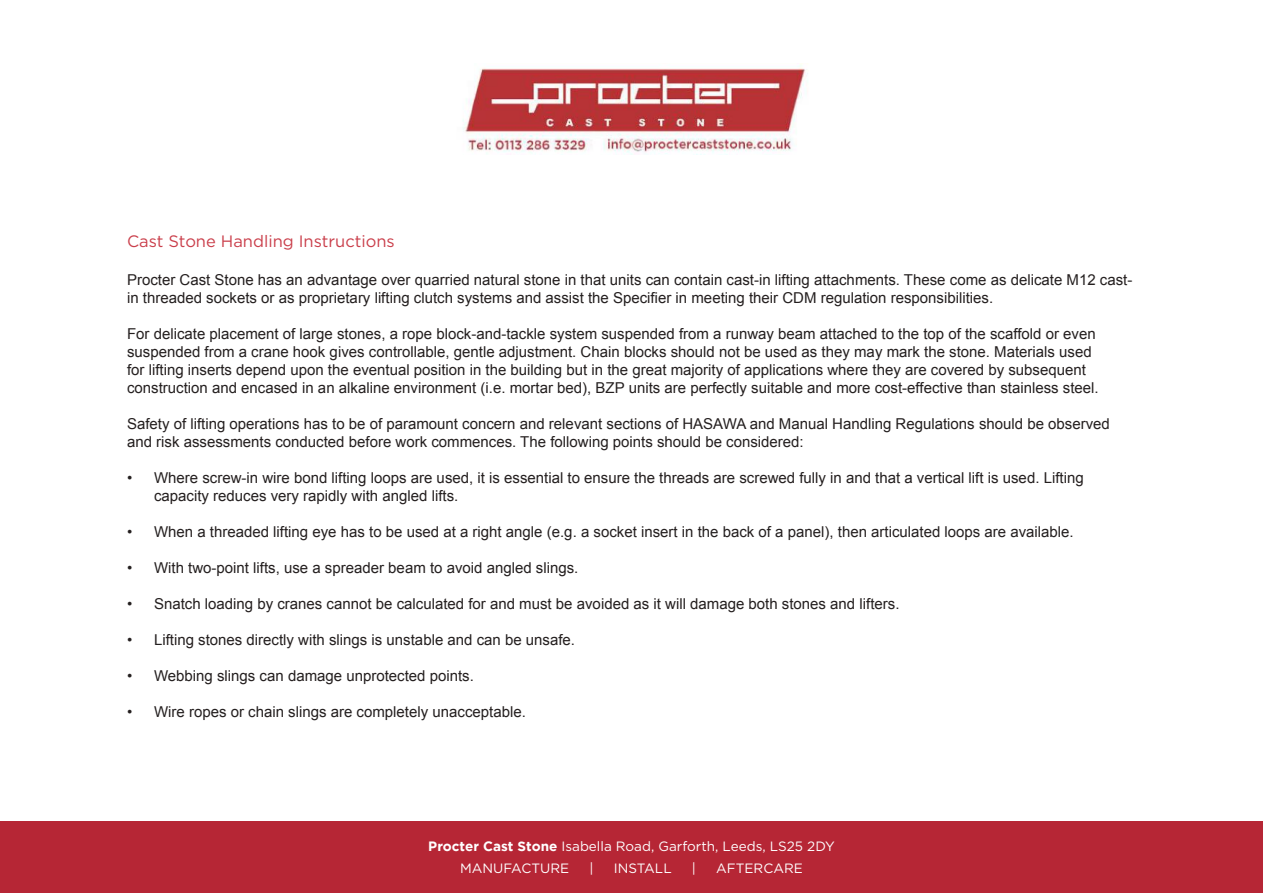
<style>
.page{position:relative;width:1263px;height:893px;background:#fff}
.page>*{position:absolute;margin:0;border:0;box-sizing:border-box;transform-origin:0 0}
.t1{font:16.5px "Gotham";color:#ca3f4b}
.t2{font:15px/18px "Arial";color:#241f1f}
.t3{font:13.5px/22.4px "Gotham";color:#fff}
.s1{font-weight:700}
</style>
<div class="page">
<div style="left:0;top:822px;width:1263px;height:71px;background:#b62635"></div>
<img style="left:462px;top:66px;width:346px;height:88px">
<p class="t1" style="left:127px;top:232px;width:269px">Cast Stone Handling Instructions</p>
<p class="t2" style="left:127px;top:271px;width:1007px">Procter Cast Stone has an advantage over quarried natural stone in that units can contain cast-in lifting attachments. These come as delicate M12 cast&shy;in threaded sockets or as proprietary lifting clutch systems and assist the Specifier in meeting their CDM regulation responsibilities.</p>
<p class="t2" style="left:127px;top:325px;width:973px">For delicate placement of large stones, a rope block-and-tackle system suspended from a runway beam attached to the top of the scaffold or even suspended from a crane hook gives controllable, gentle adjustment. Chain blocks should not be used as they may mark the stone. Materials used for lifting inserts depend upon the eventual position in the building but in the great majority of applications where they are covered by subsequent construction and encased in an alkaline environment (i.e. mortar bed), BZP units are perfectly suitable and more cost-effective than stainless steel.</p>
<p class="t2" style="left:127px;top:415px;width:984px">Safety of lifting operations has to be of paramount concern and relevant sections of HASAWA and Manual Handling Regulations should be observed and risk assessments conducted before work commences. The following points should be considered:</p>
<p class="t2" style="left:154px;top:469px;width:931px;text-indent:-27px">• Where screw-in wire bond lifting loops are used, it is essential to ensure the threads are screwed fully in and that a vertical lift is used. Lifting capacity reduces very rapidly with angled lifts.</p>
<p class="t2" style="left:127px;top:523px;width:948px">• When a threaded lifting eye has to be used at a right angle (e.g. a socket insert in the back of a panel), then articulated loops are available.</p>
<p class="t2" style="left:127px;top:559px;width:453px">• With two-point lifts, use a spreader beam to avoid angled slings.</p>
<p class="t2" style="left:127px;top:595px;width:774px">• Snatch loading by cranes cannot be calculated for and must be avoided as it will damage both stones and lifters.</p>
<p class="t2" style="left:127px;top:631px;width:450px">• Lifting stones directly with slings is unstable and can be unsafe.</p>
<p class="t2" style="left:127px;top:667px;width:348px">• Webbing slings can damage unprotected points.</p>
<p class="t2" style="left:127px;top:703px;width:400px">• Wire ropes or chain slings are completely unacceptable.</p>
<p class="t3" style="left:460px;top:835px;width:376px;text-indent:-32px"><span class="s1">Procter Cast Stone</span> Isabella Road, Garforth, Leeds, LS25 2DY<br>MANUFACTURE</p>
<p class="t3" style="left:589px;top:857px;width:6px">|</p>
<p class="t3" style="left:614px;top:857px;width:59px">INSTALL</p>
<p class="t3" style="left:692px;top:857px;width:6px">|</p>
<p class="t3" style="left:716px;top:857px;width:88px">AFTERCARE</p>
</div>
